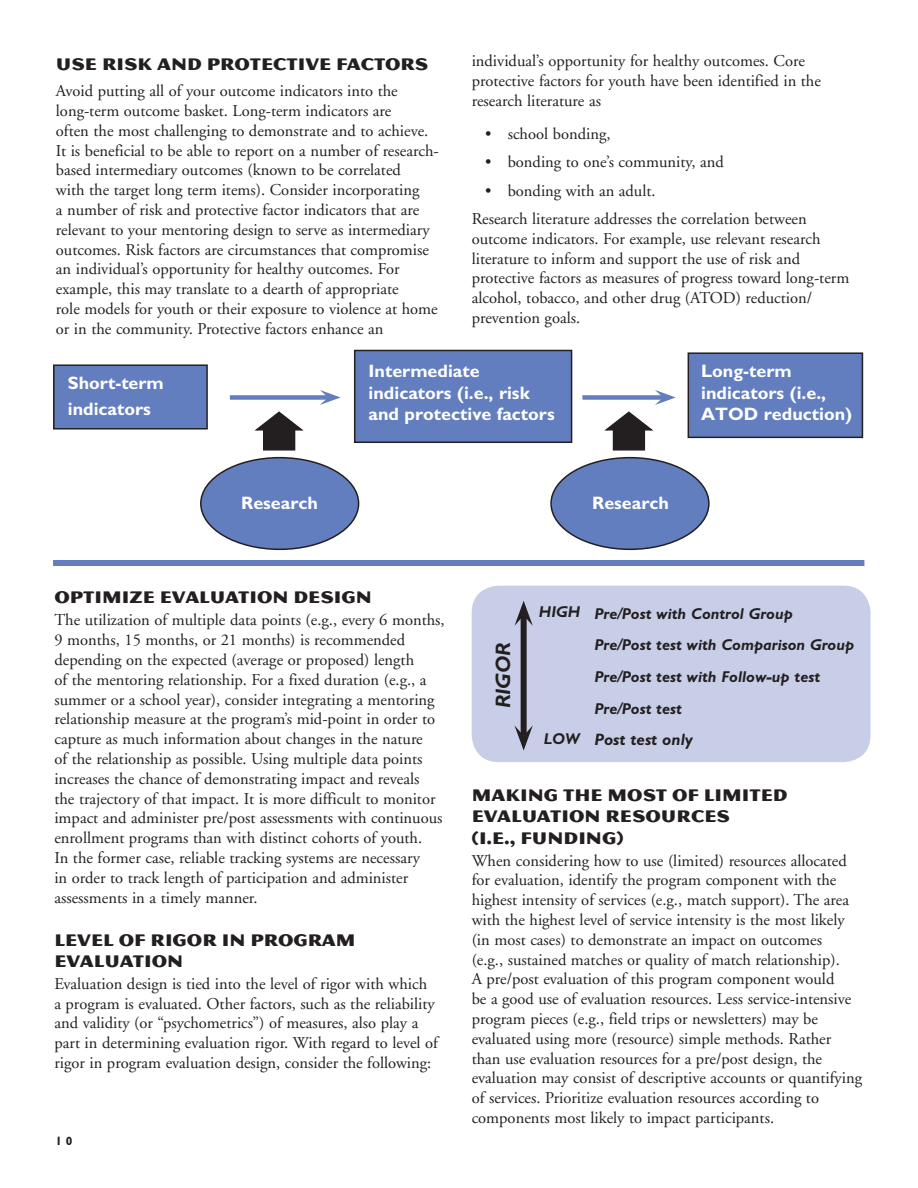
<style>
.page{position:relative;width:918px;height:1188px;background:#fff}
.page>*{position:absolute;margin:0;border:0;box-sizing:border-box;transform-origin:0 0}
.sub_4{font:italic 700 21px "M Gill Sans";color:#231f20}
.sub_2{font:18px/21.3px "Magnesium MVB";color:#231f20}
.sub_3{font:700 18px/21.8px "M Gill Sans";color:#fff}
.body{font:16.5px/19.8px "Adobe Garamond";color:#231f20}
.bullets{font:16.5px "Adobe Garamond";color:#231f20}
.sub_4-2{font:italic 700 16.5px "M Gill Sans";color:#231f20}
.sub_4-3{font:italic 700 15.75px "M Gill Sans";color:#231f20}
.t1{font:700 12px "M Gill Sans";color:#231f20}
</style>
<div class="page">
<div style="left:472px;top:586px;width:399px;height:176px;background:#c8cee7"></div>
<div style="left:54px;top:365px;width:153px;height:64px;background:#637ebf"></div>
<div style="left:53px;top:364px;width:155px;height:66px;border:2px solid #231f20"></div>
<div style="left:355px;top:350px;width:217px;height:92px;background:#637ebf"></div>
<div style="left:354px;top:350px;width:218px;height:93px;border:2px solid #231f20"></div>
<div style="left:688px;top:353px;width:174px;height:84px;background:#637ebf"></div>
<div style="left:688px;top:352px;width:175px;height:86px;border:2px solid #231f20"></div>
<div style="left:201px;top:458px;width:158px;height:91px;background:#637ebf;border-radius:50%"></div>
<div style="left:200px;top:457px;width:159px;height:93px;border:2px solid #231f20;border-radius:50%"></div>
<div style="left:551px;top:458px;width:158px;height:91px;background:#637ebf;border-radius:50%"></div>
<div style="left:550px;top:457px;width:160px;height:93px;border:2px solid #231f20;border-radius:50%"></div>
<div style="left:230px;top:395px;width:98px;height:5px;background:#637ebf"></div>
<svg style="left:320px;top:390px;width:21px;height:15px"></svg>
<div style="left:582px;top:395px;width:81px;height:5px;background:#637ebf"></div>
<div style="left:264px;top:430px;width:31px;height:20px;background:#231f20"></div>
<div style="left:263px;top:429px;width:32px;height:22px;border:2px solid #231f20"></div>
<svg style="left:254px;top:411px;width:50px;height:20px"></svg>
<div style="left:614px;top:430px;width:30px;height:20px;background:#231f20"></div>
<div style="left:613px;top:429px;width:32px;height:22px;border:2px solid #231f20"></div>
<svg style="left:602px;top:390px;width:74px;height:41px"></svg>
<div style="left:521px;top:615px;width:6px;height:121px;background:#231f20"></div>
<svg style="left:514px;top:601px;width:19px;height:25px"></svg>
<svg style="left:514px;top:725px;width:19px;height:26px"></svg>
<div style="left:53px;top:560px;width:811px;height:6px;background:#637ebf"></div>
<p class="sub_2" style="left:56px;top:53px;width:374px">USE RISK AND PROTECTIVE FACTORS</p>
<p class="body" style="left:56px;top:81px;width:384px">Avoid putting all of your outcome indicators into the long-term outcome basket. Long-term indicators are<br>often the most challenging to demonstrate and to achieve.<br>It is beneficial to be able to report on a number of research&shy;based intermediary outcomes (known to be correlated<br>with the target long term items). Consider incorporating<br>a number of risk and protective factor indicators that are relevant to your mentoring design to serve as intermediary outcomes. Risk factors are circumstances that compromise an individual’s opportunity for healthy outcomes. For example, this may translate to a dearth of appropriate<br>role models for youth or their exposure to violence at home or in the community. Protective factors enhance an</p>
<p class="body" style="left:472px;top:52px;width:351px">individual’s opportunity for healthy outcomes. Core protective factors for youth have been identified in the research literature as</p>
<p class="bullets" style="left:485px;top:125px;width:127px">• school bonding,</p>
<p class="bullets" style="left:485px;top:153px;width:240px">• bonding to one’s community, and</p>
<p class="bullets" style="left:485px;top:182px;width:172px">• bonding with an adult.</p>
<p class="body" style="left:472px;top:209px;width:379px">Research literature addresses the correlation between outcome indicators. For example, use relevant research literature to inform and support the use of risk and protective factors as measures of progress toward long-term alcohol, tobacco, and other drug (ATOD) reduction/ prevention goals.</p>
<p class="sub_3" style="left:68px;top:372px;width:97px">Short-term</p>
<p class="sub_3" style="left:68px;top:398px;width:85px">indicators</p>
<p class="sub_3" style="left:369px;top:360px;width:188px">Intermediate indicators (i.e., risk and protective factors</p>
<p class="sub_3" style="left:701px;top:360px;width:126px">Long-term indicators (i.e.,</p>
<p class="sub_3" style="left:701px;top:403px;width:152px">ATOD reduction)</p>
<p class="sub_3" style="left:241px;top:492px;width:78px">Research</p>
<p class="sub_3" style="left:592px;top:492px;width:78px">Research</p>
<p class="sub_2" style="left:54px;top:586px;width:319px">OPTIMIZE EVALUATION DESIGN</p>
<p class="body" style="left:54px;top:611px;width:392px">The utilization of multiple data points (e.g., every 6 months, 9 months, 15 months, or 21 months) is recommended depending on the expected (average or proposed) length<br>of the mentoring relationship. For a fixed duration (e.g., a summer or a school year), consider integrating a mentoring relationship measure at the program’s mid-point in order to capture as much information about changes in the nature<br>of the relationship as possible. Using multiple data points increases the chance of demonstrating impact and reveals<br>the trajectory of that impact. It is more difficult to monitor impact and administer pre/post assessments with continuous enrollment programs than with distinct cohorts of youth.<br>In the former case, reliable tracking systems are necessary<br>in order to track length of participation and administer assessments in a timely manner.</p>
<p class="sub_2" style="left:54px;top:929px;width:303px">LEVEL OF RIGOR IN PROGRAM<br>EVALUATION</p>
<p class="body" style="left:54px;top:974px;width:385px">Evaluation design is tied into the level of rigor with which a program is evaluated. Other factors, such as the reliability and validity (or “psychometrics”) of measures, also play a part in determining evaluation rigor. With regard to level of rigor in program evaluation design, consider the following:</p>
<p class="t1" style="left:56px;top:1134px;width:18px">1 0</p>
<p class="sub_4" style="left:491px;top:708px;width:68px;rotate:-90deg">RIGOR</p>
<p class="sub_4-3" style="left:539px;top:602px;width:43px">HIGH</p>
<p class="sub_4-3" style="left:544px;top:729px;width:38px">LOW</p>
<p class="sub_4-3" style="left:594px;top:604px;width:200px">Pre/Post with Control Group</p>
<p class="sub_4-3" style="left:594px;top:636px;width:261px">Pre/Post test with Comparison Group</p>
<p class="sub_4-3" style="left:594px;top:668px;width:227px">Pre/Post test with Follow-up test</p>
<p class="sub_4-3" style="left:594px;top:699px;width:89px">Pre/Post test</p>
<p class="sub_4-2" style="left:594px;top:730px;width:100px">Post test only</p>
<p class="sub_2" style="left:472px;top:784px;width:317px">MAKING THE MOST OF LIMITED<br>EVALUATION RESOURCES<br>(I.E., FUNDING)</p>
<p class="body" style="left:472px;top:851px;width:392px">When considering how to use (limited) resources allocated for evaluation, identify the program component with the highest intensity of services (e.g., match support). The area with the highest level of service intensity is the most likely (in most cases) to demonstrate an impact on outcomes<br>(e.g., sustained matches or quality of match relationship).<br>A pre/post evaluation of this program component would<br>be a good use of evaluation resources. Less service-intensive program pieces (e.g., field trips or newsletters) may be evaluated using more (resource) simple methods. Rather than use evaluation resources for a pre/post design, the evaluation may consist of descriptive accounts or quantifying of services. Prioritize evaluation resources according to components most likely to impact participants.</p>
</div>
